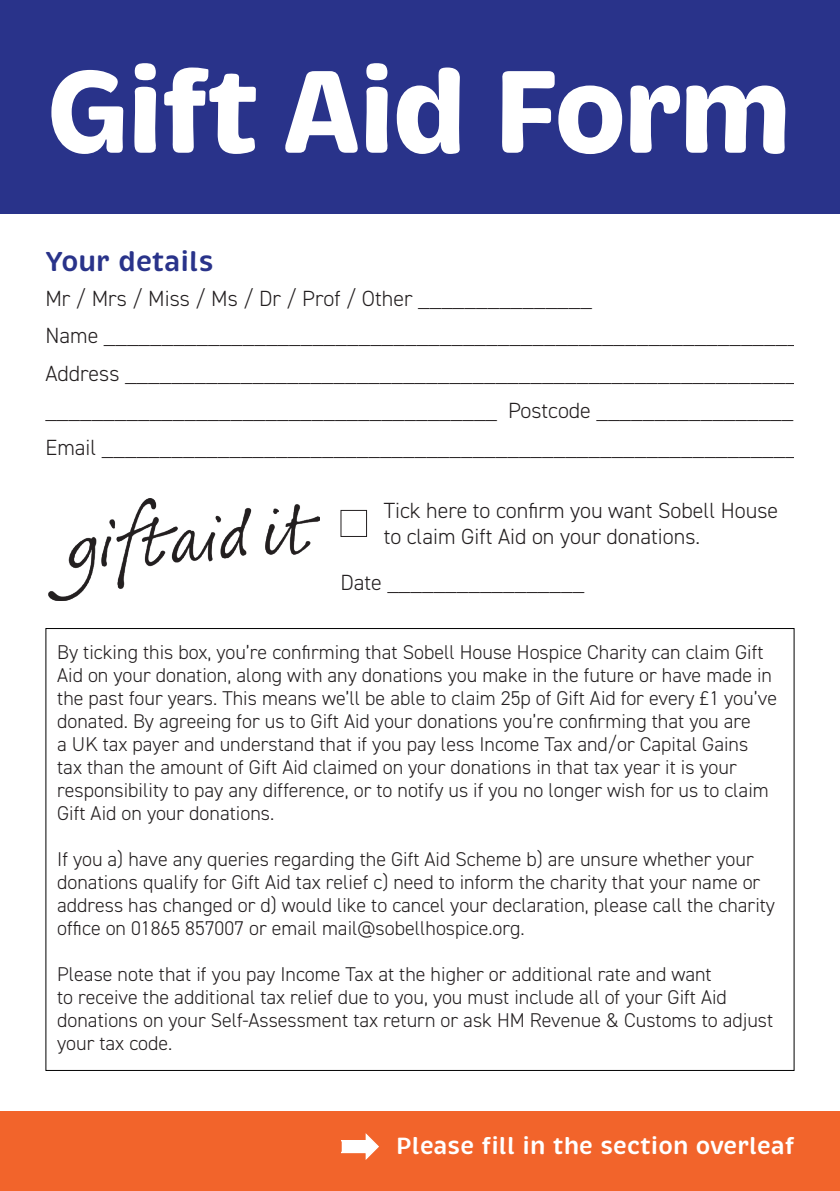
<style>
.page{position:relative;width:840px;height:1191px;background:#fff}
.page>*{position:absolute;margin:0;border:0;box-sizing:border-box;transform-origin:0 0}
.t1{font:700 120px "Brevia";letter-spacing:-.04em;color:#fff}
.t2{font:600 28px "Brevia";color:#29338a}
.Intro_Paragraph{font:600 24px "Brevia";color:#fff}
.t3{font:300 22px/25.4px "DIN2014";color:#231f20}
.t4{font:300 20px/23px "DIN2014";color:#231f20}
</style>
<div class="page">
<div style="left:0;top:0;width:839px;height:214px;background:#29338a"></div>
<div style="left:340px;top:510px;width:27px;height:27px;border:1px solid #231f20"></div>
<img style="left:48px;top:499px;width:271px;height:101px">
<div style="left:0;top:1112px;width:839px;height:79px;background:#f2642b"></div>
<svg style="left:341px;top:1133px;width:38px;height:27px"></svg>
<p class="t1" style="left:45px;top:36px;width:748px">Gift Aid Form</p>
<p class="t2" style="left:45px;top:243px;width:170px">Your details</p>
<p class="t3" style="left:45px;top:286px;width:547px">Mr / Mrs / Miss / Ms / Dr / Prof / Other _______________</p>
<p class="t3" style="left:45px;top:323px;width:754px">Name ____________________________________________________________</p>
<p class="t3" style="left:45px;top:360px;width:752px">Address __________________________________________________________</p>
<p class="t3" style="left:45px;top:398px;width:749px">_______________________________________ Postcode _________________</p>
<p class="t3" style="left:45px;top:435px;width:752px">Email ____________________________________________________________</p>
<p class="t3" style="left:383px;top:498px;width:396px">Tick here to confirm you want Sobell House to claim Gift Aid on your donations.</p>
<p class="t3" style="left:340px;top:570px;width:245px">Date _________________</p>
<p class="t4" style="left:57px;top:640px;width:721px">By ticking this box, you’re confirming that Sobell House Hospice Charity can claim Gift Aid on your donation, along with any donations you make in the future or have made in the past four years. This means we’ll be able to claim 25p of Gift Aid for every £1 you’ve donated. By agreeing for us to Gift Aid your donations you’re confirming that you are<br>a UK tax payer and understand that if you pay less Income Tax and/or Capital Gains tax than the amount of Gift Aid claimed on your donations in that tax year it is your responsibility to pay any difference, or to notify us if you no longer wish for us to claim Gift Aid on your donations.</p>
<p class="t4" style="left:57px;top:847px;width:719px">If you a) have any queries regarding the Gift Aid Scheme b) are unsure whether your donations qualify for Gift Aid tax relief c) need to inform the charity that your name or address has changed or d) would like to cancel your declaration, please call the charity office on 01865 857007 or email mail@sobellhospice.org.</p>
<p class="t4" style="left:57px;top:962px;width:717px">Please note that if you pay Income Tax at the higher or additional rate and want<br>to receive the additional tax relief due to you, you must include all of your Gift Aid donations on your Self-Assessment tax return or ask HM Revenue &amp; Customs to adjust your tax code.</p>
<p class="Intro_Paragraph" style="left:396px;top:1131px;width:399px">Please fill in the section overleaf</p>
</div>
